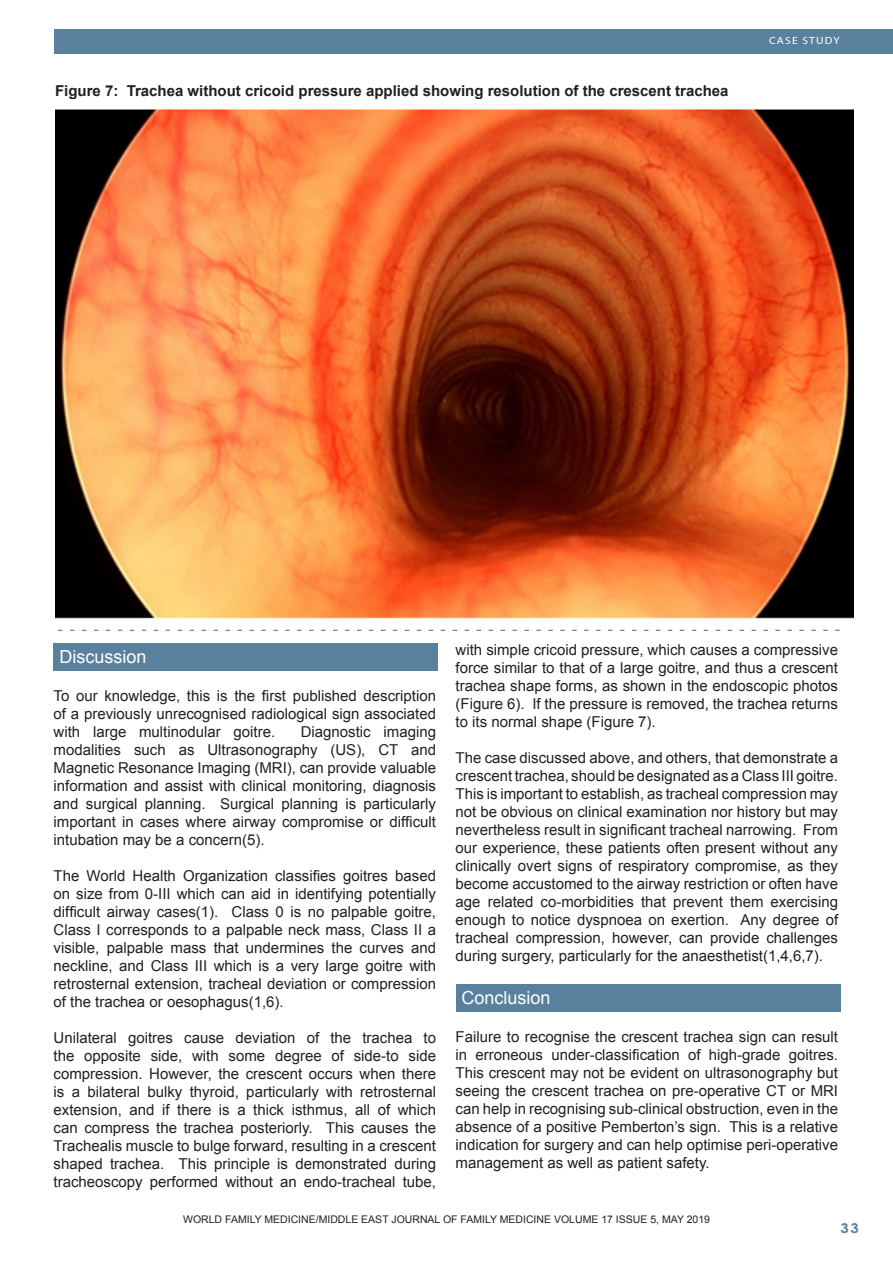
<style>
.page{position:relative;width:893px;height:1263px;background:#fff}
.page>*{position:absolute;margin:0;border:0;box-sizing:border-box;transform-origin:0 0}
.Footnote_Text{font:18px "Arial";color:#fff}
.Footnote_Text-2{font:15px/18px "Arial";color:#231f20;text-align:justify}
.Footnote_Text-3{font:700 15px "Arial";color:#231f20}
.t1{font:700 13.5px "Century Gothic";color:#59809c;scale:1.1 1}
.Footnote_Text-4{font:10.5px "Arial";color:#231f20}
.t2{font:10.5px "Myriad";letter-spacing:.1em;color:#fff;scale:1.1 1}
</style>
<div class="page">
<div style="left:54px;top:30px;width:839px;height:24px;background:#59809c"></div>
<div style="left:54px;top:644px;width:384px;height:27px;background:#59809c"></div>
<div style="left:456px;top:984px;width:384px;height:28px;background:#59809c"></div>
<img style="left:55px;top:109px;width:798px;height:510px">
<svg style="left:58px;top:630px;width:782px;height:1px"></svg>
<p class="Footnote_Text-3" style="left:55px;top:81px;width:675px">Figure 7: Trachea without cricoid pressure applied showing resolution of the crescent trachea</p>
<p class="t2" style="left:769px;top:35px;width:66px">CASE STUDY</p>
<p class="Footnote_Text" style="left:60px;top:644px;width:89px">Discussion</p>
<p class="Footnote_Text-2" style="left:54px;top:687px;width:384px">To our knowledge, this is the first published description of a previously unrecognised radiological sign associated with large multinodular goitre.</p>
<p class="Footnote_Text-2" style="left:54px;top:723px;width:384px;text-indent:247px">Diagnostic imaging modalities such as Ultrasonography (US), CT and Magnetic Resonance Imaging (MRI), can provide valuable information and assist with clinical monitoring, diagnosis and surgical planning. Surgical planning is particularly important in cases where airway compromise or difficult intubation may be a concern(5).</p>
<p class="Footnote_Text-2" style="left:54px;top:867px;width:384px">The World Health Organization classifies goitres based on size from 0-III which can aid in identifying potentially difficult airway cases(1). Class 0 is no palpable goitre, Class I corresponds to a palpable neck mass, Class II a visible, palpable mass that undermines the curves and neckline, and Class III which is a very large goitre with retrosternal extension, tracheal deviation or compression of the trachea or oesophagus(1,6).</p>
<p class="Footnote_Text-2" style="left:54px;top:1029px;width:384px">Unilateral goitres cause deviation of the trachea to the opposite side, with some degree of side-to side compression. However, the crescent occurs when there is a bilateral bulky thyroid, particularly with retrosternal extension, and if there is a thick isthmus, all of which can compress the trachea posteriorly. This causes the Trachealis muscle to bulge forward, resulting in a crescent shaped trachea. This principle is demonstrated during tracheoscopy performed without an endo-tracheal tube,</p>
<p class="Footnote_Text-2" style="left:456px;top:640px;width:384px">with simple cricoid pressure, which causes a compressive force similar to that of a large goitre, and thus a crescent trachea shape forms, as shown in the endoscopic photos (Figure 6). If the pressure is removed, the trachea returns to its normal shape (Figure 7).</p>
<p class="Footnote_Text-2" style="left:456px;top:748px;width:384px">The case discussed above, and others, that demonstrate a crescent trachea, should be designated as a Class III goitre.<br>This is important to establish, as tracheal compression may not be obvious on clinical examination nor history but may nevertheless result in significant tracheal narrowing. From our experience, these patients often present without any clinically overt signs of respiratory compromise, as they become accustomed to the airway restriction or often have age related co-morbidities that prevent them exercising enough to notice dyspnoea on exertion. Any degree of tracheal compression, however, can provide challenges during surgery, particularly for the anaesthetist(1,4,6,7).</p>
<p class="Footnote_Text" style="left:462px;top:985px;width:91px">Conclusion</p>
<p class="Footnote_Text-2" style="left:456px;top:1028px;width:384px">Failure to recognise the crescent trachea sign can result in erroneous under-classification of high-grade goitres.<br>This crescent may not be evident on ultrasonography but seeing the crescent trachea on pre-operative CT or MRI can help in recognising sub-clinical obstruction, even in the absence of a positive Pemberton’s sign. This is a relative indication for surgery and can help optimise peri-operative management as well as patient safety.</p>
<p class="Footnote_Text-4" style="left:183px;top:1212px;width:528px">WORLD FAMILY MEDICINE/MIDDLE EAST JOURNAL OF FAMILY MEDICINE VOLUME 17 ISSUE 5, MAY 2019</p>
<p class="t1" style="left:840px;top:1218px;width:18px">33</p>
</div>
